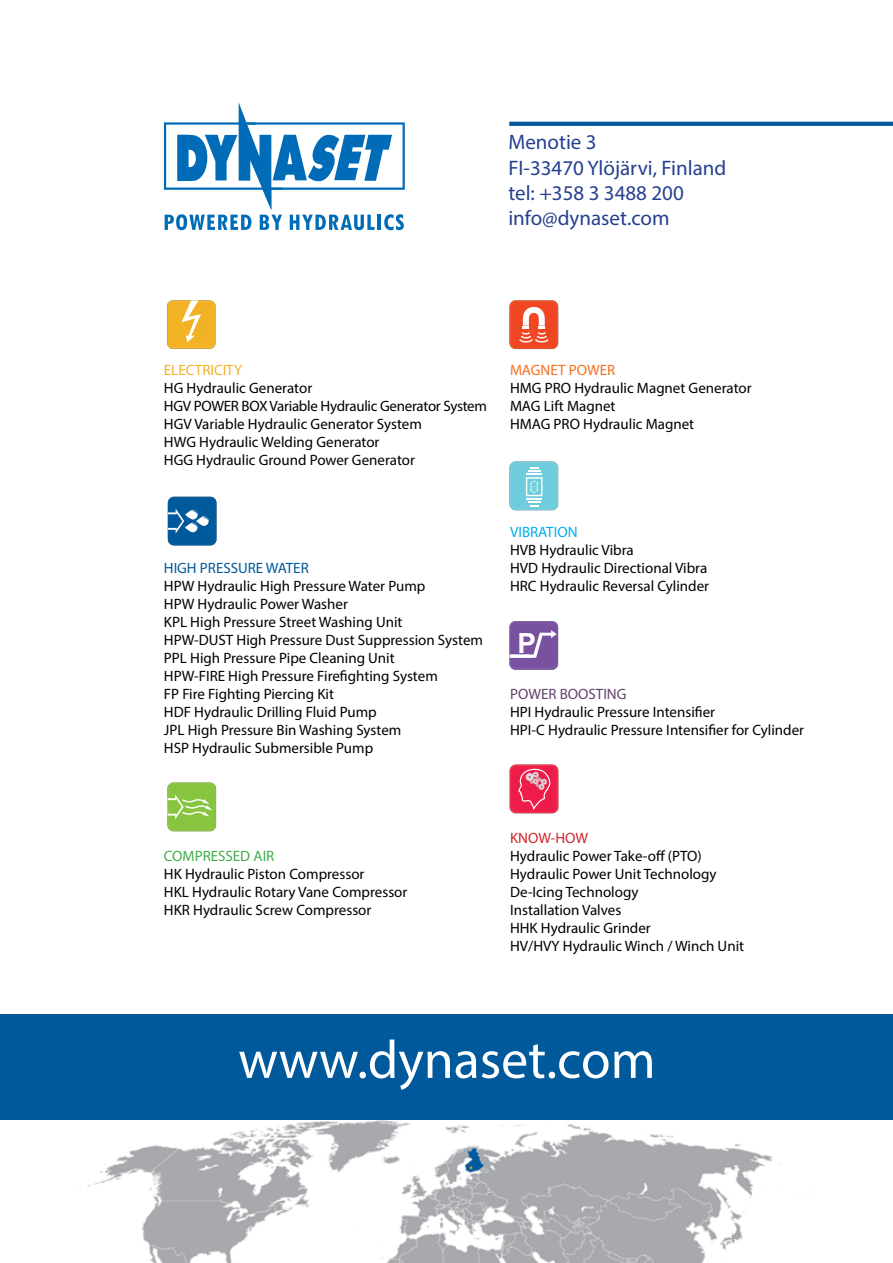
<style>
.page{position:relative;width:893px;height:1263px;background:#fff}
.page>*{position:absolute;margin:0;border:0;box-sizing:border-box;transform-origin:0 0}
.t1{font:54px "Myriad Pro";color:#fff}
.t2{font:700 27.9px "Arial";color:#fff}
.t3{font:21px/25.2px "Myriad Pro";color:#25408f}
.t4{font:15px/18px "Myriad Pro";color:#000}
.t5{font:15px "Myriad Pro";color:#00599b}
.t6{font:15px "Myriad Pro";color:#41ad49}
.t7{font:15px "Myriad Pro";color:#604269}
.t8{font:15px "Myriad Pro";color:#f2b226}
.t9{font:15px "Myriad Pro";color:#f36f21}
.t10{font:15px "Myriad Pro";color:#00aeef}
.t11{font:15px "Myriad Pro";color:#d2232a}
</style>
<div class="page">
<div style="left:0;top:1015px;width:893px;height:105px;background:#00599b"></div>
<img style="left:87px;top:1120px;width:694px;height:143px">
<svg style="left:164px;top:102px;width:241px;height:128px"></svg>
<svg style="left:509px;top:122px;width:384px;height:4px;background:#055c9d"></svg>
<svg style="left:167px;top:782px;width:49px;height:49px;background:#94ca55"></svg>
<svg style="left:167px;top:300px;width:49px;height:49px;background:#f1ba43"></svg>
<svg style="left:510px;top:764px;width:48px;height:49px;background:#ec3c61"></svg>
<svg style="left:509px;top:300px;width:49px;height:49px;background:#f0694b"></svg>
<svg style="left:509px;top:461px;width:49px;height:49px;background:#83d2e0"></svg>
<svg style="left:168px;top:497px;width:49px;height:48px;background:#2571a9"></svg>
<svg style="left:509px;top:621px;width:49px;height:49px;background:#8865ab"></svg>
<h3 class="t3" style="left:508px;top:129px;width:219px">Menotie 3<br>FI-33470 Ylöjärvi, Finland tel: +358 3 3488 200 info@dynaset.com</h3>
<p class="t8" style="left:164px;top:361px;width:80px">ELECTRICITY</p>
<p class="t4" style="left:164px;top:379px;width:325px">HG Hydraulic Generator<br>HGV POWER BOX Variable Hydraulic Generator System HGV Variable Hydraulic Generator System<br>HWG Hydraulic Welding Generator<br>HGG Hydraulic Ground Power Generator</p>
<p class="t5" style="left:164px;top:559px;width:146px">HIGH PRESSURE WATER</p>
<p class="t4" style="left:164px;top:577px;width:321px">HPW Hydraulic High Pressure Water Pump<br>HPW Hydraulic Power Washer<br>KPL High Pressure Street Washing Unit<br>HPW-DUST High Pressure Dust Suppression System PPL High Pressure Pipe Cleaning Unit<br>HPW-FIRE High Pressure Firefighting System<br>FP Fire Fighting Piercing Kit<br>HDF Hydraulic Drilling Fluid Pump<br>JPL High Pressure Bin Washing System<br>HSP Hydraulic Submersible Pump</p>
<p class="t9" style="left:510px;top:361px;width:107px">MAGNET POWER</p>
<p class="t4" style="left:510px;top:379px;width:243px">HMG PRO Hydraulic Magnet Generator<br>MAG Lift Magnet<br>HMAG PRO Hydraulic Magnet</p>
<p class="t10" style="left:510px;top:523px;width:69px">VIBRATION</p>
<p class="t4" style="left:510px;top:541px;width:201px">HVB Hydraulic Vibra<br>HVD Hydraulic Directional Vibra<br>HRC Hydraulic Reversal Cylinder</p>
<h2 class="t2" style="left:517px;top:624px;width:20px">P</h2>
<p class="t7" style="left:510px;top:685px;width:118px">POWER BOOSTING</p>
<p class="t4" style="left:510px;top:703px;width:296px">HPI Hydraulic Pressure Intensifier<br>HPI-C Hydraulic Pressure Intensifier for Cylinder</p>
<p class="t6" style="left:164px;top:847px;width:112px">COMPRESSED AIR</p>
<p class="t4" style="left:164px;top:865px;width:245px">HK Hydraulic Piston Compressor<br>HKL Hydraulic Rotary Vane Compressor<br>HKR Hydraulic Screw Compressor</p>
<p class="t11" style="left:510px;top:829px;width:80px">KNOW-HOW</p>
<p class="t4" style="left:510px;top:847px;width:236px">Hydraulic Power Take-off (PTO)<br>Hydraulic Power Unit Technology<br>De-Icing Technology<br>Installation Valves<br>HHK Hydraulic Grinder<br>HV/HVY Hydraulic Winch / Winch Unit</p>
<h1 class="t1" style="left:238px;top:1026px;width:419px">www.dynaset.com</h1>
</div>
